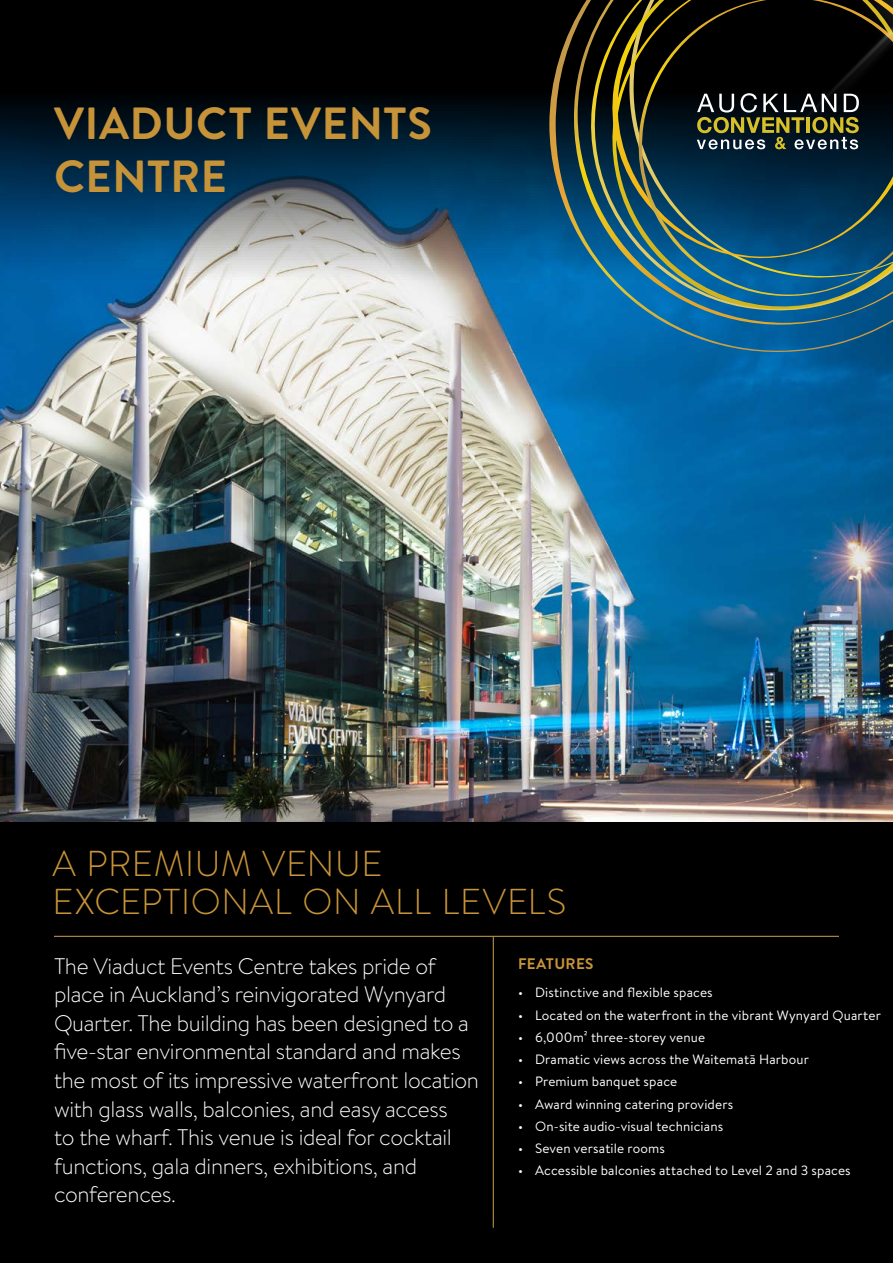
<style>
.page{position:relative;width:893px;height:1263px;background:#000}
.page>*{position:absolute;margin:0;border:0;box-sizing:border-box;transform-origin:0 0}
.t1{font:700 45px/52.5px "Brandon Text";letter-spacing:.015em;color:#c79339}
.t2{font:300 36px/37.5px "Brandon Text";letter-spacing:.02em;color:#c79339}
.t3{font:300 22.5px/28.5px "Brandon Text";letter-spacing:-.015em;color:#fff}
.t4{font:700 15.3px "Brandon Text";letter-spacing:.02em;color:#c79339}
.t5{font:13.5px "Brandon Text";letter-spacing:.01em;color:#fff}
</style>
<div class="page">
<img style="left:0;top:100px;width:893px;height:721px">
<hr style="left:54px;top:936px;width:785px;height:1px;background:#cea053">
<hr style="left:493px;top:937px;width:1px;height:291px;background:#cea053">
<svg style="left:513px;top:0;width:380px;height:411px;background:#195571"></svg>
<svg style="left:685px;top:0;width:208px;height:259px;background:#083855"></svg>
<svg style="left:697px;top:0;width:196px;height:161px"></svg>
<h1 class="t1" style="left:54px;top:96px;width:379px">VIADUCT EVENTS<br>CENTRE</h1>
<h2 class="t2" style="left:52px;top:844px;width:515px">A PREMIUM VENUE<br>EXCEPTIONAL ON ALL LEVELS</h2>
<p class="t3" style="left:54px;top:951px;width:427px">The Viaduct Events Centre takes pride of place in Auckland’s reinvigorated Wynyard Quarter. The building has been designed to a five-star environmental standard and makes the most of its impressive waterfront location with glass walls, balconies, and easy access<br>to the wharf. This venue is ideal for cocktail functions, gala dinners, exhibitions, and conferences.</p>
<p class="t4" style="left:518px;top:953px;width:77px">FEATURES</p>
<p class="t5" style="left:518px;top:983px;width:196px">• Distinctive and flexible spaces</p>
<p class="t5" style="left:518px;top:1006px;width:364px">• Located on the waterfront in the vibrant Wynyard Quarter</p>
<p class="t5" style="left:518px;top:1028px;width:189px">• 6,000m² three-storey venue</p>
<p class="t5" style="left:518px;top:1050px;width:292px">• Dramatic views across the Waitematā Harbour</p>
<p class="t5" style="left:518px;top:1072px;width:161px">• Premium banquet space</p>
<p class="t5" style="left:518px;top:1095px;width:217px">• Award winning catering providers</p>
<p class="t5" style="left:518px;top:1117px;width:207px">• On-site audio-visual technicians</p>
<p class="t5" style="left:518px;top:1139px;width:148px">• Seven versatile rooms</p>
<p class="t5" style="left:518px;top:1161px;width:334px">• Accessible balconies attached to Level 2 and 3 spaces</p>
</div>
